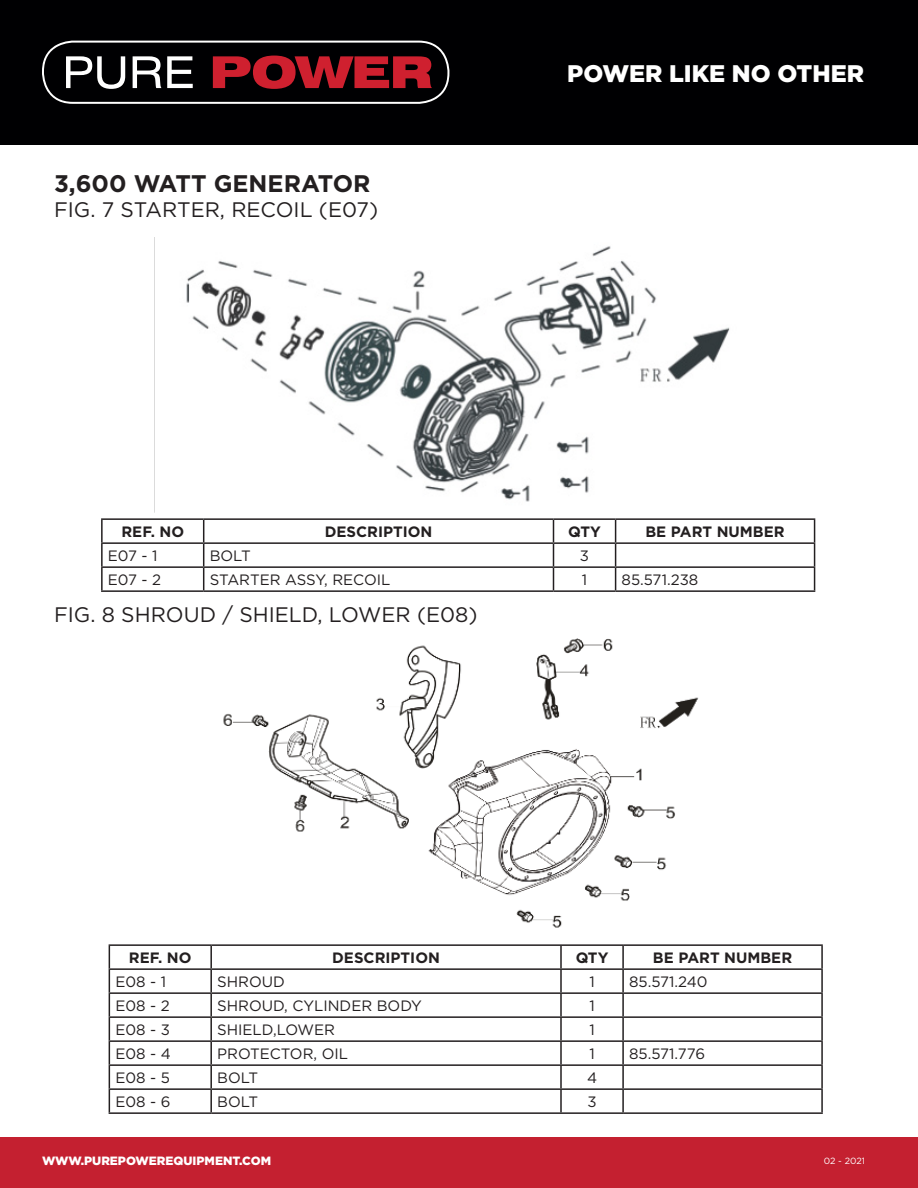
<style>
.page{position:relative;width:918px;height:1188px;background:#fff}
.page>*{position:absolute;margin:0;border:0;box-sizing:border-box;transform-origin:0 0}
.t1{font:700 24px "Gotham";color:#231f20}
.t2{font:900 24px "Gotham";color:#fff}
.t3{font:21px "Gotham";color:#231f20}
.t4{font:15px "Gotham";color:#231f20}
.t5{font:700 15px "Gotham";color:#231f20}
.t6{font:900 12px "Gotham";color:#fff}
.t7{font:9px "Gotham";letter-spacing:-.005em;color:#fff}
</style>
<div class="page">
<div style="left:0;top:0;width:918px;height:144px;background:#000002"></div>
<div style="left:0;top:1138px;width:918px;height:50px;background:#c42030"></div>
<svg style="left:42px;top:41px;width:407px;height:63px"></svg>
<hr style="left:109px;top:944px;width:102px;height:2px;background:#231f20">
<hr style="left:211px;top:944px;width:350px;height:2px;background:#231f20">
<hr style="left:210px;top:946px;width:2px;height:22px;background:#231f20">
<hr style="left:561px;top:944px;width:62px;height:2px;background:#231f20">
<hr style="left:560px;top:946px;width:2px;height:22px;background:#231f20">
<hr style="left:623px;top:944px;width:200px;height:2px;background:#231f20">
<hr style="left:622px;top:946px;width:2px;height:22px;background:#231f20">
<hr style="left:821px;top:946px;width:2px;height:22px;background:#231f20">
<hr style="left:109px;top:968px;width:102px;height:2px;background:#231f20">
<hr style="left:211px;top:968px;width:350px;height:2px;background:#231f20">
<hr style="left:210px;top:970px;width:2px;height:22px;background:#231f20">
<hr style="left:561px;top:968px;width:62px;height:2px;background:#231f20">
<hr style="left:560px;top:970px;width:2px;height:22px;background:#231f20">
<hr style="left:623px;top:968px;width:200px;height:2px;background:#231f20">
<hr style="left:622px;top:970px;width:2px;height:22px;background:#231f20">
<hr style="left:821px;top:970px;width:2px;height:22px;background:#231f20">
<hr style="left:109px;top:992px;width:102px;height:2px;background:#231f20">
<hr style="left:211px;top:992px;width:350px;height:2px;background:#231f20">
<hr style="left:210px;top:994px;width:2px;height:22px;background:#231f20">
<hr style="left:561px;top:992px;width:62px;height:2px;background:#231f20">
<hr style="left:560px;top:994px;width:2px;height:22px;background:#231f20">
<hr style="left:623px;top:992px;width:200px;height:2px;background:#231f20">
<hr style="left:622px;top:994px;width:2px;height:22px;background:#231f20">
<hr style="left:821px;top:994px;width:2px;height:22px;background:#231f20">
<hr style="left:109px;top:1016px;width:102px;height:2px;background:#231f20">
<hr style="left:211px;top:1016px;width:350px;height:2px;background:#231f20">
<hr style="left:210px;top:1018px;width:2px;height:22px;background:#231f20">
<hr style="left:561px;top:1016px;width:62px;height:2px;background:#231f20">
<hr style="left:560px;top:1018px;width:2px;height:22px;background:#231f20">
<hr style="left:623px;top:1016px;width:200px;height:2px;background:#231f20">
<hr style="left:622px;top:1018px;width:2px;height:22px;background:#231f20">
<hr style="left:821px;top:1018px;width:2px;height:22px;background:#231f20">
<hr style="left:109px;top:1040px;width:102px;height:2px;background:#231f20">
<hr style="left:211px;top:1040px;width:350px;height:2px;background:#231f20">
<hr style="left:210px;top:1042px;width:2px;height:22px;background:#231f20">
<hr style="left:561px;top:1040px;width:62px;height:2px;background:#231f20">
<hr style="left:560px;top:1042px;width:2px;height:22px;background:#231f20">
<hr style="left:623px;top:1040px;width:200px;height:2px;background:#231f20">
<hr style="left:622px;top:1042px;width:2px;height:22px;background:#231f20">
<hr style="left:821px;top:1042px;width:2px;height:22px;background:#231f20">
<hr style="left:109px;top:1064px;width:102px;height:2px;background:#231f20">
<hr style="left:211px;top:1064px;width:350px;height:2px;background:#231f20">
<hr style="left:210px;top:1066px;width:2px;height:22px;background:#231f20">
<hr style="left:561px;top:1064px;width:62px;height:2px;background:#231f20">
<hr style="left:560px;top:1066px;width:2px;height:22px;background:#231f20">
<hr style="left:623px;top:1064px;width:200px;height:2px;background:#231f20">
<hr style="left:622px;top:1066px;width:2px;height:22px;background:#231f20">
<hr style="left:821px;top:1066px;width:2px;height:22px;background:#231f20">
<hr style="left:109px;top:1088px;width:102px;height:2px;background:#231f20">
<svg style="left:109px;top:946px;width:1px;height:166px"></svg>
<hr style="left:211px;top:1088px;width:350px;height:2px;background:#231f20">
<hr style="left:210px;top:1090px;width:2px;height:22px;background:#231f20">
<hr style="left:561px;top:1088px;width:62px;height:2px;background:#231f20">
<hr style="left:560px;top:1090px;width:2px;height:22px;background:#231f20">
<hr style="left:623px;top:1088px;width:200px;height:2px;background:#231f20">
<hr style="left:622px;top:1090px;width:2px;height:22px;background:#231f20">
<hr style="left:821px;top:1090px;width:2px;height:22px;background:#231f20">
<hr style="left:109px;top:1112px;width:102px;height:2px;background:#231f20">
<hr style="left:211px;top:1112px;width:350px;height:2px;background:#231f20">
<hr style="left:561px;top:1112px;width:62px;height:2px;background:#231f20">
<hr style="left:623px;top:1112px;width:200px;height:2px;background:#231f20">
<hr style="left:101px;top:518px;width:103px;height:2px;background:#231f20">
<hr style="left:101px;top:520px;width:2px;height:22px;background:#231f20">
<hr style="left:204px;top:518px;width:350px;height:2px;background:#231f20">
<hr style="left:554px;top:518px;width:62px;height:2px;background:#231f20">
<hr style="left:616px;top:518px;width:199px;height:2px;background:#231f20">
<hr style="left:101px;top:542px;width:103px;height:2px;background:#231f20">
<hr style="left:101px;top:544px;width:2px;height:22px;background:#231f20">
<hr style="left:204px;top:542px;width:350px;height:2px;background:#231f20">
<hr style="left:554px;top:542px;width:62px;height:2px;background:#231f20">
<hr style="left:616px;top:542px;width:199px;height:2px;background:#231f20">
<hr style="left:101px;top:566px;width:103px;height:2px;background:#231f20">
<hr style="left:101px;top:568px;width:2px;height:22px;background:#231f20">
<hr style="left:204px;top:566px;width:350px;height:2px;background:#231f20">
<svg style="left:203px;top:520px;width:1px;height:70px"></svg>
<hr style="left:554px;top:566px;width:62px;height:2px;background:#231f20">
<svg style="left:553px;top:520px;width:1px;height:70px"></svg>
<hr style="left:616px;top:566px;width:199px;height:2px;background:#231f20">
<svg style="left:615px;top:520px;width:1px;height:70px"></svg>
<svg style="left:814px;top:520px;width:1px;height:70px"></svg>
<hr style="left:101px;top:590px;width:103px;height:2px;background:#231f20">
<hr style="left:204px;top:590px;width:350px;height:2px;background:#231f20">
<hr style="left:554px;top:590px;width:62px;height:2px;background:#231f20">
<hr style="left:616px;top:590px;width:199px;height:2px;background:#231f20">
<img style="left:154px;top:237px;width:576px;height:276px">
<img style="left:223px;top:638px;width:476px;height:290px">
<h1 class="t1" style="left:54px;top:167px;width:318px">3,600 WATT GENERATOR</h1>
<p class="t3" style="left:54px;top:197px;width:326px">FIG. 7 STARTER, RECOIL (E07)</p>
<h1 class="t2" style="left:567px;top:57px;width:298px">POWER LIKE NO OTHER</h1>
<p class="t5" style="left:121px;top:522px;width:64px">REF. NO</p>
<p class="t5" style="left:325px;top:522px;width:109px">DESCRIPTION</p>
<p class="t5" style="left:568px;top:522px;width:34px">QTY</p>
<p class="t5" style="left:645px;top:522px;width:141px">BE PART NUMBER</p>
<p class="t4" style="left:108px;top:546px;width:51px">E07 - 1</p>
<p class="t4" style="left:210px;top:546px;width:43px">BOLT</p>
<p class="t4" style="left:580px;top:546px;width:11px">3</p>
<p class="t4" style="left:108px;top:570px;width:55px">E07 - 2</p>
<p class="t4" style="left:210px;top:570px;width:182px">STARTER ASSY, RECOIL</p>
<p class="t4" style="left:582px;top:570px;width:7px">1</p>
<p class="t4" style="left:622px;top:570px;width:78px">85.571.238</p>
<p class="t3" style="left:54px;top:602px;width:425px">FIG. 8 SHROUD / SHIELD, LOWER (E08)</p>
<p class="t5" style="left:129px;top:948px;width:64px">REF. NO</p>
<p class="t5" style="left:332px;top:948px;width:109px">DESCRIPTION</p>
<p class="t5" style="left:576px;top:948px;width:34px">QTY</p>
<p class="t5" style="left:653px;top:948px;width:141px">BE PART NUMBER</p>
<p class="t4" style="left:115px;top:972px;width:52px">E08 - 1</p>
<p class="t4" style="left:217px;top:972px;width:69px">SHROUD</p>
<p class="t4" style="left:589px;top:972px;width:7px">1</p>
<p class="t4" style="left:629px;top:972px;width:80px">85.571.240</p>
<p class="t4" style="left:115px;top:996px;width:56px">E08 - 2</p>
<p class="t4" style="left:217px;top:996px;width:206px">SHROUD, CYLINDER BODY</p>
<p class="t4" style="left:589px;top:996px;width:7px">1</p>
<p class="t4" style="left:115px;top:1020px;width:56px">E08 - 3</p>
<p class="t4" style="left:217px;top:1020px;width:119px">SHIELD,LOWER</p>
<p class="t4" style="left:589px;top:1020px;width:7px">1</p>
<p class="t4" style="left:115px;top:1044px;width:57px">E08 - 4</p>
<p class="t4" style="left:217px;top:1044px;width:132px">PROTECTOR, OIL</p>
<p class="t4" style="left:589px;top:1044px;width:7px">1</p>
<p class="t4" style="left:629px;top:1044px;width:78px">85.571.776</p>
<p class="t4" style="left:115px;top:1068px;width:56px">E08 - 5</p>
<p class="t4" style="left:217px;top:1068px;width:43px">BOLT</p>
<p class="t4" style="left:587px;top:1068px;width:12px">4</p>
<p class="t4" style="left:115px;top:1092px;width:57px">E08 - 6</p>
<p class="t4" style="left:217px;top:1092px;width:43px">BOLT</p>
<p class="t4" style="left:587px;top:1092px;width:11px">3</p>
<p class="t6" style="left:42px;top:1152px;width:231px">WWW.PUREPOWEREQUIPMENT.COM</p>
<p class="t7" style="left:824px;top:1155px;width:43px">02 - 2021</p>
</div>
